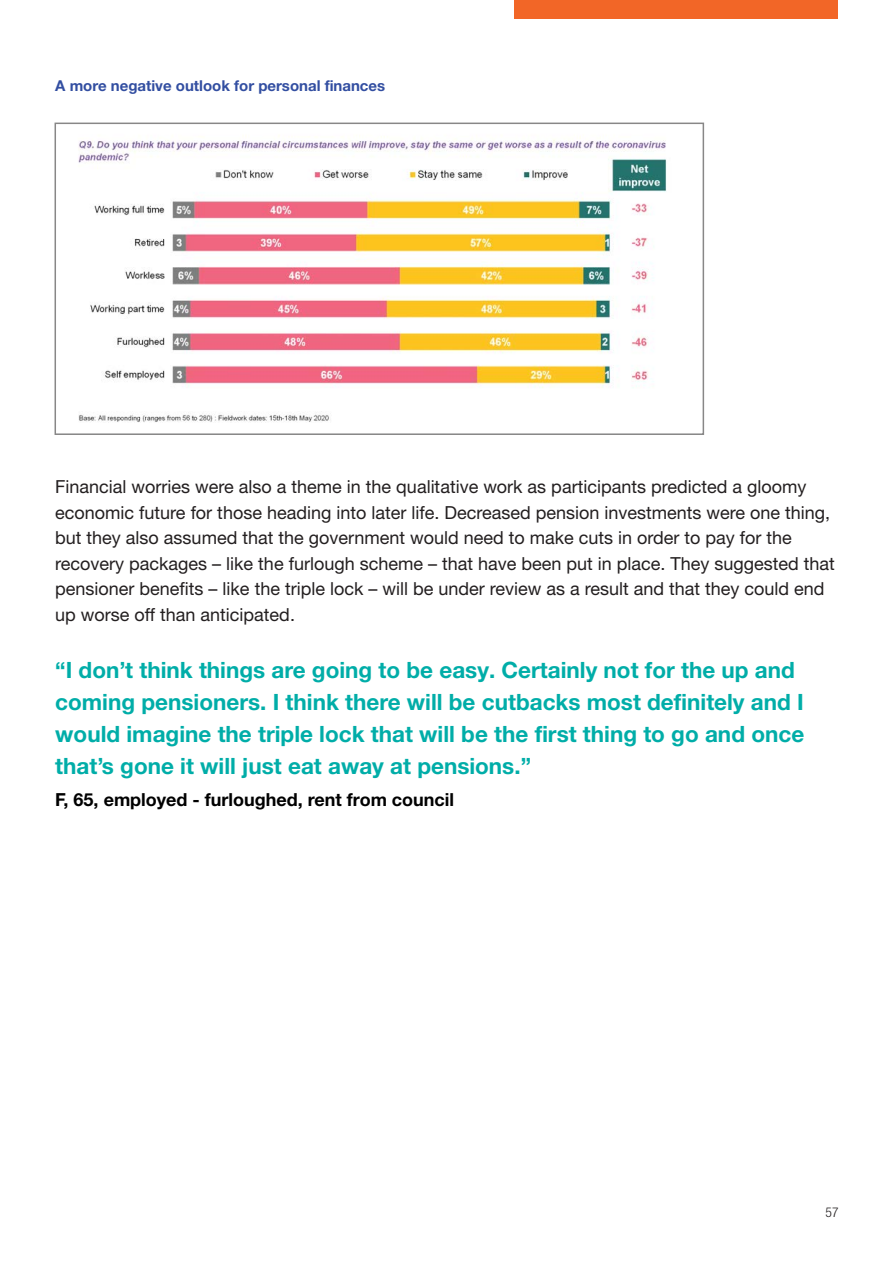
<style>
.page{position:relative;width:893px;height:1263px;background:#fff}
.page>*{position:absolute;margin:0;border:0;box-sizing:border-box;transform-origin:0 0}
.verbatim{font:700 22.5px/32px "Helvetica Neue LT Pro";color:#00ada8}
._12pt_6mm_Bodytext_R{font:18px/25.5px "Helvetica Neue LT Pro";color:#231f20}
.verbatim_name{font:700 18px "Helvetica Neue LT Pro";color:#000}
._10pt_4_5mm_Standfir{font:700 15px "Helvetica Neue LT Pro";color:#324ea1}
.t1{font:300 condensed 13.5px "Helvetica Neue LT Pro";color:#231f20}
</style>
<div class="page">
<img style="left:78px;top:136px;width:589px;height:287px">
<div style="left:514px;top:0;width:324px;height:19px;background:#f26627"></div>
<p class="_10pt_4_5mm_Standfir" style="left:55px;top:77px;width:331px">A more negative outlook for personal finances</p>
<p class="_12pt_6mm_Bodytext_R" style="left:55px;top:474px;width:781px">Financial worries were also a theme in the qualitative work as participants predicted a gloomy economic future for those heading into later life. Decreased pension investments were one thing, but they also assumed that the government would need to make cuts in order to pay for the recovery packages – like the furlough scheme – that have been put in place. They suggested that pensioner benefits – like the triple lock – will be under review as a result and that they could end up worse off than anticipated.</p>
<p class="verbatim" style="left:55px;top:654px;width:750px">“I don’t think things are going to be easy. Certainly not for the up and coming pensioners. I think there will be cutbacks most definitely and I would imagine the triple lock that will be the first thing to go and once that’s gone it will just eat away at pensions.”</p>
<p class="verbatim_name" style="left:55px;top:788px;width:400px">F, 65, employed - furloughed, rent from council</p>
<p class="t1" style="left:826px;top:1204px;width:14px">57</p>
</div>
